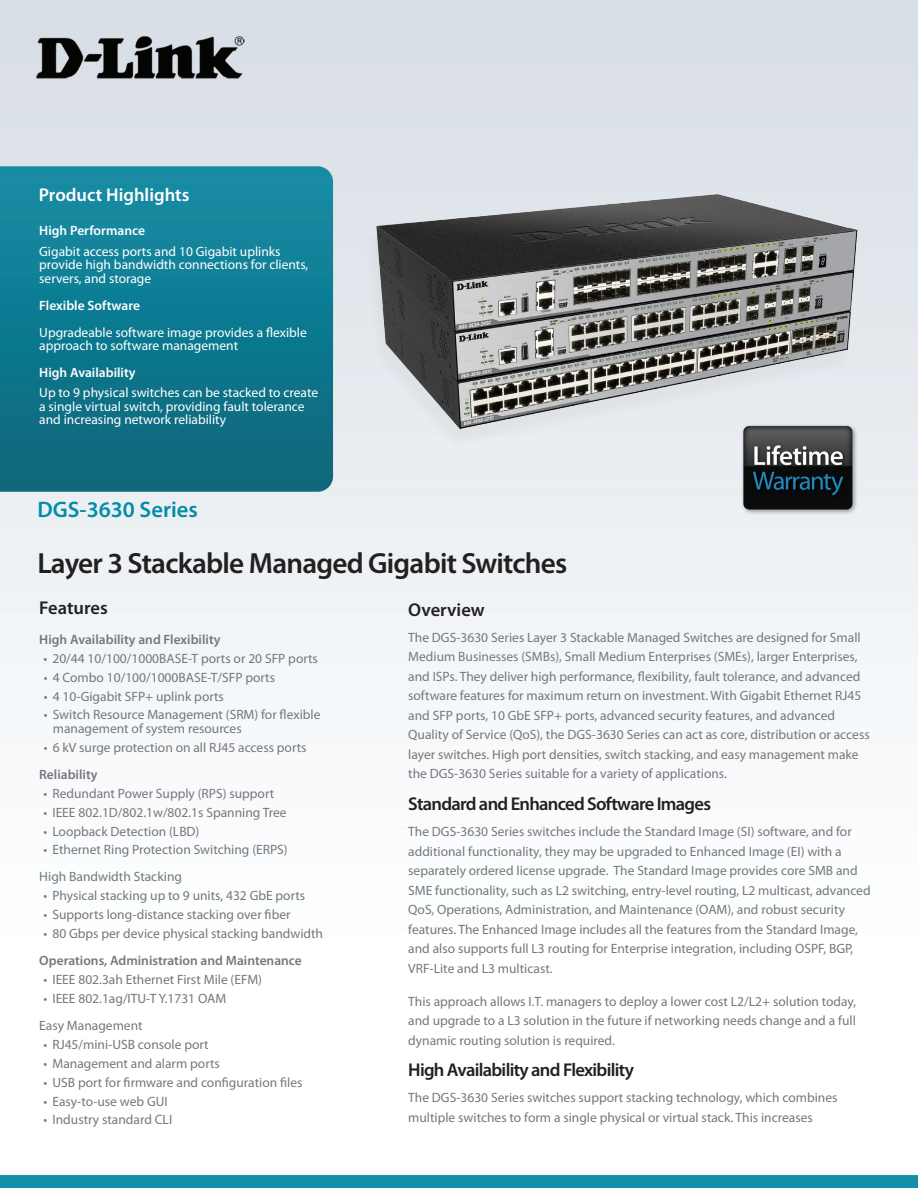
<style>
.page{position:relative;width:918px;height:1188px;background:#fff}
.page>*{position:absolute;margin:0;border:0;box-sizing:border-box;transform-origin:0 0}
.t1{font:600 29.25px "Myriad Pro";letter-spacing:-.025em;color:#231f20}
.t2{font:600 22.5px "Myriad Pro";color:#008da8}
.t3{font:600 18.6px "Myriad Pro";letter-spacing:-.04em;color:#231f20}
.t4{font:600 18.6px "Myriad Pro";color:#fff}
.t5{font:600 18.6px "Myriad Pro";color:#231f20}
.t6{font:13.5px/19.5px "Myriad Pro";color:#74787d}
.t7{font:13.5px/13.5px "Myriad Pro";color:#fff}
.t8{font:600 13.5px "Myriad Pro";color:#74787d}
.t9{font:600 13.5px "Myriad Pro";color:#fff}
</style>
<div class="page">
<img style="left:0;top:0;width:918px;height:1188px">
<img style="left:349px;top:171px;width:536px;height:282px">
<img style="left:727px;top:413px;width:142px;height:114px">
<h3 class="t4" style="left:39px;top:183px;width:152px">Product Highlights</h3>
<p class="t9" style="left:39px;top:222px;width:107px">High Performance</p>
<p class="t7" style="left:39px;top:244px;width:271px">Gigabit access ports and 10 Gigabit uplinks provide high bandwidth connections for clients, servers, and storage</p>
<p class="t9" style="left:39px;top:297px;width:102px">Flexible Software</p>
<p class="t7" style="left:39px;top:325px;width:269px">Upgradeable software image provides a flexible approach to software management</p>
<p class="t9" style="left:39px;top:364px;width:98px">High Availability</p>
<p class="t7" style="left:39px;top:386px;width:280px">Up to 9 physical switches can be stacked to create a single virtual switch, providing fault tolerance and increasing network reliability</p>
<h2 class="t2" style="left:37px;top:495px;width:162px">DGS-3630 Series</h2>
<h1 class="t1" style="left:37px;top:545px;width:532px">Layer 3 Stackable Managed Gigabit Switches</h1>
<h3 class="t5" style="left:39px;top:596px;width:70px">Features</h3>
<p class="t8" style="left:39px;top:631px;width:183px">High Availability and Flexibility</p>
<p class="t6" style="left:44px;top:648px;width:276px">• 20/44 10/100/1000BASE-T ports or 20 SFP ports</p>
<p class="t6" style="left:44px;top:667px;width:233px">• 4 Combo 10/100/1000BASE-T/SFP ports</p>
<p class="t6" style="left:44px;top:686px;width:182px">• 4 10-Gigabit SFP+ uplink ports</p>
<p class="t6" style="left:53px;top:708px;width:269px;line-height:13.5px;text-indent:-9px">• Switch Resource Management (SRM) for flexible management of system resources</p>
<p class="t6" style="left:44px;top:737px;width:264px">• 6 kV surge protection on all RJ45 access ports</p>
<p class="t8" style="left:39px;top:766px;width:60px">Reliability</p>
<p class="t6" style="left:44px;top:783px;width:232px">• Redundant Power Supply (RPS) support</p>
<p class="t6" style="left:44px;top:802px;width:245px">• IEEE 802.1D/802.1w/802.1s Spanning Tree</p>
<p class="t6" style="left:44px;top:821px;width:157px">• Loopback Detection (LBD)</p>
<p class="t6" style="left:39px;top:836px;width:250px;line-height:27px;text-indent:4px">• Ethernet Ring Protection Switching (ERPS)<br>High Bandwidth Stacking</p>
<p class="t6" style="left:44px;top:886px;width:263px">• Physical stacking up to 9 units, 432 GbE ports</p>
<p class="t6" style="left:44px;top:905px;width:249px">• Supports long-distance stacking over fiber</p>
<p class="t6" style="left:44px;top:924px;width:281px">• 80 Gbps per device physical stacking bandwidth</p>
<p class="t8" style="left:39px;top:952px;width:264px">Operations, Administration and Maintenance</p>
<p class="t6" style="left:44px;top:970px;width:220px">• IEEE 802.3ah Ethernet First Mile (EFM)</p>
<p class="t6" style="left:39px;top:985px;width:189px;line-height:27px;text-indent:4px">• IEEE 802.1ag/ITU-T Y.1731 OAM<br>Easy Management</p>
<p class="t6" style="left:44px;top:1034px;width:167px">• RJ45/mini-USB console port</p>
<p class="t6" style="left:44px;top:1053px;width:178px">• Management and alarm ports</p>
<p class="t6" style="left:44px;top:1072px;width:260px">• USB port for firmware and configuration files</p>
<p class="t6" style="left:44px;top:1091px;width:126px">• Easy-to-use web GUI</p>
<p class="t6" style="left:44px;top:1110px;width:130px">• Industry standard CLI</p>
<h3 class="t5" style="left:408px;top:597px;width:78px">Overview</h3>
<p class="t6" style="left:408px;top:627px;width:463px">The DGS-3630 Series Layer 3 Stackable Managed Switches are designed for Small Medium Businesses (SMBs), Small Medium Enterprises (SMEs), larger Enterprises, and ISPs. They deliver high performance, flexibility, fault tolerance, and advanced software features for maximum return on investment. With Gigabit Ethernet RJ45 and SFP ports, 10 GbE SFP+ ports, advanced security features, and advanced Quality of Service (QoS), the DGS-3630 Series can act as core, distribution or access layer switches. High port densities, switch stacking, and easy management make the DGS-3630 Series suitable for a variety of applications.</p>
<h3 class="t3" style="left:408px;top:792px;width:304px">Standard and Enhanced Software Images</h3>
<p class="t6" style="left:408px;top:822px;width:464px">The DGS-3630 Series switches include the Standard Image (SI) software, and for additional functionality, they may be upgraded to Enhanced Image (EI) with a separately ordered license upgrade. The Standard Image provides core SMB and SME functionality, such as L2 switching, entry-level routing, L2 multicast, advanced QoS, Operations, Administration, and Maintenance (OAM), and robust security features. The Enhanced Image includes all the features from the Standard Image, and also supports full L3 routing for Enterprise integration, including OSPF, BGP, VRF-Lite and L3 multicast.</p>
<p class="t6" style="left:408px;top:991px;width:450px;text-align:justify">This approach allows I.T. managers to deploy a lower cost L2/L2+ solution today, and upgrade to a L3 solution in the future if networking needs change and a full dynamic routing solution is required.</p>
<h3 class="t3" style="left:408px;top:1058px;width:227px">High Availability and Flexibility</h3>
<p class="t6" style="left:408px;top:1088px;width:431px">The DGS-3630 Series switches support stacking technology, which combines multiple switches to form a single physical or virtual stack. This increases</p>
</div>
